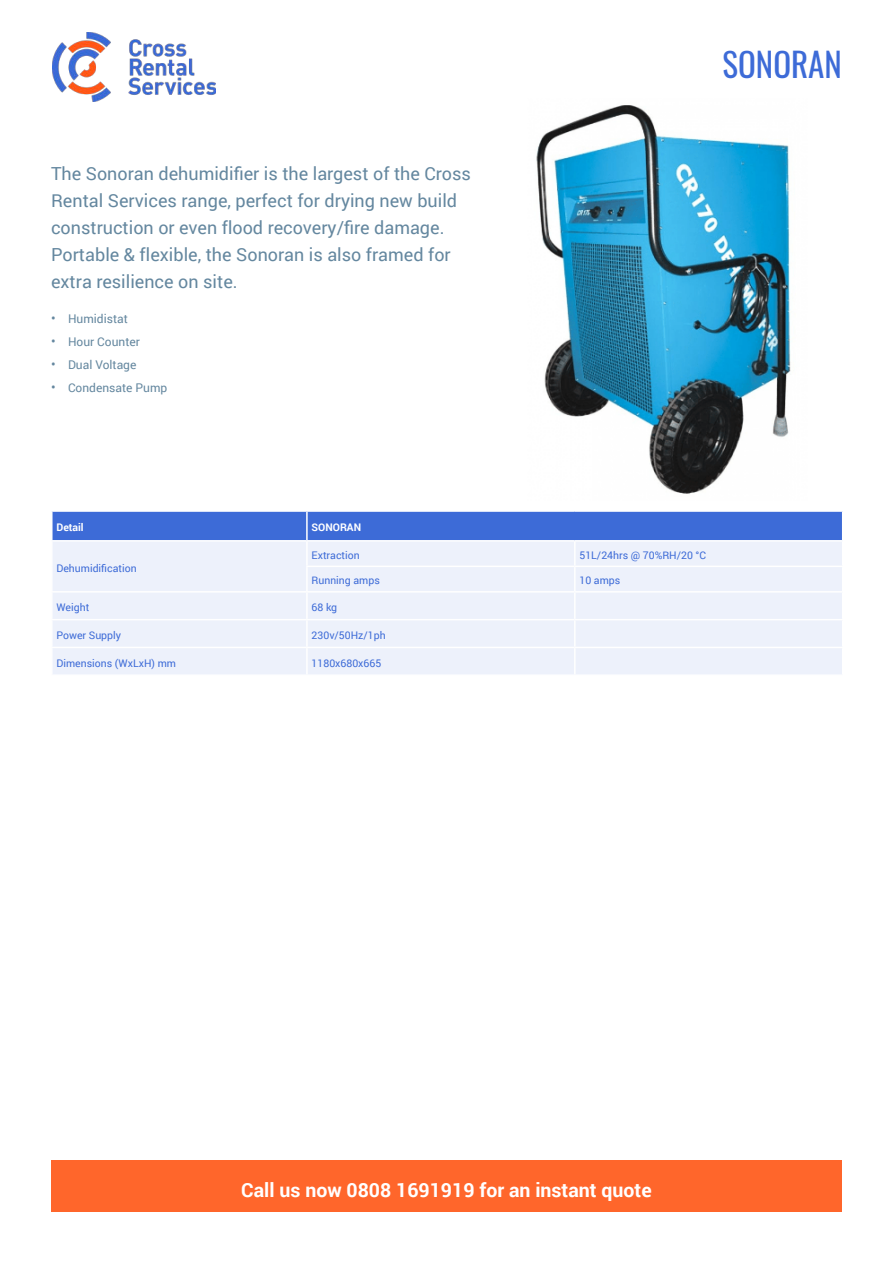
<style>
.page{position:relative;width:893px;height:1263px;background:#fff}
.page>*{position:absolute;margin:0;border:0;box-sizing:border-box;transform-origin:0 0}
.t1{font:33px "Oswald";color:#3d6bd7}
.t2{font:700 19.5px "Roboto";color:#fff}
.t3{font:18px/27px "Roboto";color:#64879f}
.t4{font:12px "Roboto";color:#64879f}
.t5{font:10.5px "Roboto";color:#3d6bd7}
.t6{font:700 10.5px "Roboto";color:#fff}
.s1{font-size:13.5px}
</style>
<div class="page">
<div style="left:51px;top:1161px;width:791px;height:51px;background:#ff662b"></div>
<svg style="left:52px;top:511px;width:791px;height:163px;background:#cfdaf4"></svg>
<hr style="left:307px;top:540px;width:268px;height:2px;background:#fff">
<hr style="left:575px;top:540px;width:268px;height:2px;background:#fff">
<img style="left:52px;top:33px;width:163px;height:68px">
<img style="left:536px;top:105px;width:255px;height:389px">
<p class="t3" style="left:51px;top:160px;width:421px">The Sonoran dehumidifier is the largest of the Cross Rental Services range, perfect for drying new build construction or even flood recovery/fire damage.<br>Portable &amp; flexible, the Sonoran is also framed for extra resilience on site.</p>
<p class="t4" style="left:51px;top:310px;width:78px"><span class="s1">•</span> Humidistat</p>
<p class="t4" style="left:51px;top:333px;width:90px"><span class="s1">•</span> Hour Counter</p>
<p class="t4" style="left:51px;top:356px;width:87px"><span class="s1">•</span> Dual Voltage</p>
<p class="t4" style="left:51px;top:379px;width:118px"><span class="s1">•</span> Condensate Pump</p>
<h1 class="t1" style="left:722px;top:47px;width:121px">SONORAN</h1>
<p class="t6" style="left:56px;top:523px;width:29px">Detail</p>
<p class="t6" style="left:312px;top:523px;width:51px">SONORAN</p>
<p class="t5" style="left:56px;top:560px;width:82px">Dehumidification</p>
<p class="t5" style="left:312px;top:548px;width:50px">Extraction</p>
<p class="t5" style="left:579px;top:548px;width:128px">51L/24hrs @ 70%RH/20 °C</p>
<p class="t5" style="left:312px;top:573px;width:70px">Running amps</p>
<p class="t5" style="left:579px;top:573px;width:42px">10 amps</p>
<p class="t5" style="left:56px;top:600px;width:34px">Weight</p>
<p class="t5" style="left:312px;top:600px;width:27px">68 kg</p>
<p class="t5" style="left:56px;top:628px;width:66px">Power Supply</p>
<p class="t5" style="left:312px;top:628px;width:76px">230v/50Hz/1ph</p>
<p class="t5" style="left:56px;top:655px;width:121px">Dimensions (WxLxH) mm</p>
<p class="t5" style="left:312px;top:655px;width:71px">1180x680x665</p>
<p class="t2" style="left:241px;top:1181px;width:412px">Call us now 0808 1691919 for an instant quote</p>
</div>
